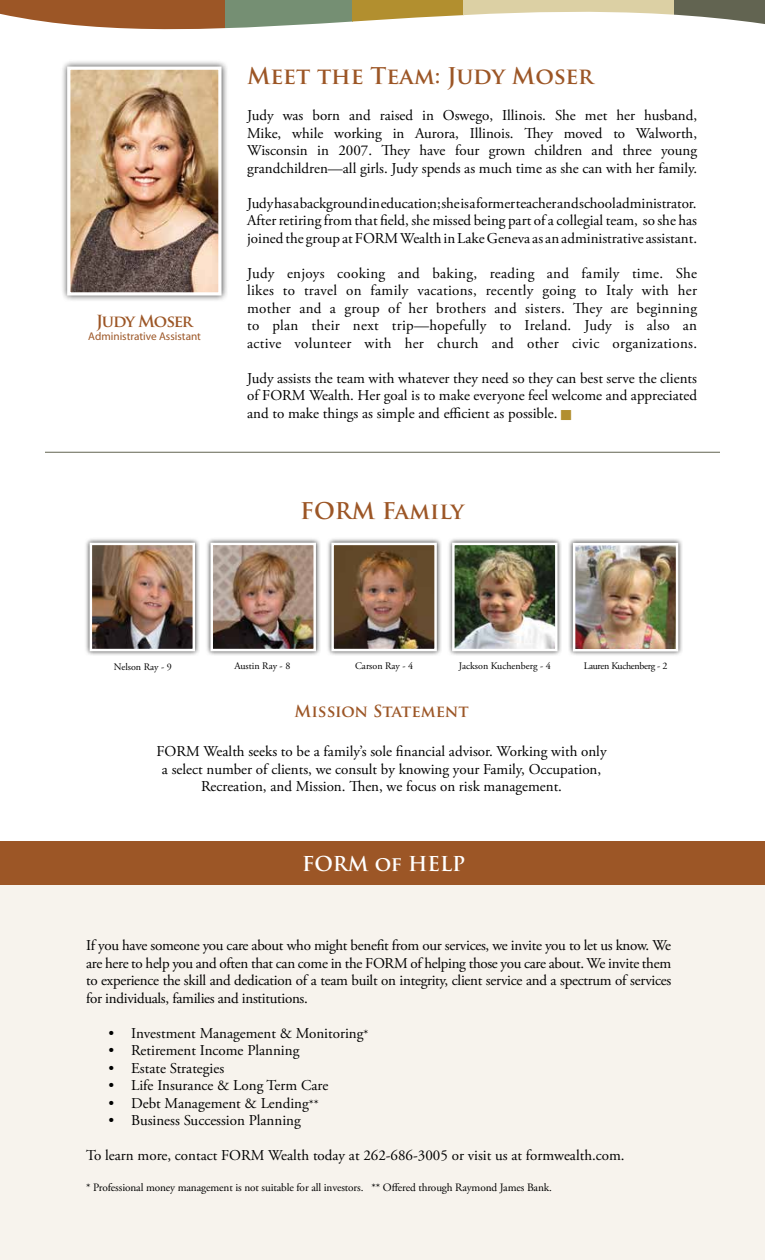
<style>
.page{position:relative;width:765px;height:1260px;background:#fff}
.page>*{position:absolute;margin:0;border:0;box-sizing:border-box;transform-origin:0 0}
.t1{font:700 22.5px "Trajan Pro";color:#9c5626}
.t2{font:700 20px "Trajan Pro";color:#fff}
.t3{font:700 16.25px "Trajan Pro";color:#9c5626}
.t4{font:700 16.25px "Trajan Pro";letter-spacing:-.065em;color:#9c5626}
.t5{font:15px/17.5px "Adobe Garamond Pro";color:#000;text-align:justify}
.t6{font:11.25px "Adobe Garamond Pro";letter-spacing:-.01em;color:#000}
.t7{font:11.25px "Myriad";color:#9c5626}
.t8{font:10px "Adobe Garamond Pro";color:#000}
.t9{font:10px "Adobe Garamond Pro";letter-spacing:-.03em;color:#000}
.s1{font-size:12.5px}
</style>
<div class="page">
<div style="left:0;top:842px;width:765px;height:418px;background:#f7f3ed"></div>
<div style="left:84px;top:538px;width:116px;height:118px;background:#000;opacity:.75"></div>
<img style="left:93px;top:546px;width:99px;height:102px">
<div style="left:90px;top:543px;width:105px;height:108px;border:2px solid #fff"></div>
<div style="left:205px;top:538px;width:116px;height:118px;background:#000;opacity:.75"></div>
<img style="left:213px;top:546px;width:100px;height:102px">
<div style="left:210px;top:543px;width:106px;height:108px;border:2px solid #fff"></div>
<div style="left:326px;top:538px;width:116px;height:118px;background:#000;opacity:.75"></div>
<img style="left:334px;top:546px;width:100px;height:102px">
<div style="left:331px;top:543px;width:106px;height:108px;border:2px solid #fff"></div>
<div style="left:447px;top:538px;width:116px;height:118px;background:#000;opacity:.75"></div>
<img style="left:455px;top:546px;width:100px;height:102px">
<div style="left:452px;top:543px;width:106px;height:108px;border:2px solid #fff"></div>
<div style="left:568px;top:538px;width:115px;height:119px;background:#000;opacity:.75"></div>
<img style="left:576px;top:546px;width:99px;height:103px">
<div style="left:573px;top:543px;width:105px;height:109px;border:2px solid #fff"></div>
<div style="left:0;top:842px;width:765px;height:43px;background:#9c5626"></div>
<svg style="left:0;top:0;width:225px;height:30px;background:#aa6f46"></svg>
<svg style="left:225px;top:0;width:127px;height:29px;background:#879d85"></svg>
<svg style="left:352px;top:0;width:112px;height:22px;fill:#b28f2f"></svg>
<svg style="left:464px;top:0;width:210px;height:15px;background:#e0d6b0"></svg>
<svg style="left:674px;top:0;width:91px;height:24px;fill:#626451"></svg>
<div style="left:60px;top:60px;width:169px;height:242px;background:#000;opacity:.75"></div>
<img style="left:71px;top:71px;width:147px;height:221px">
<div style="left:67px;top:67px;width:155px;height:229px;border:3px solid #fff"></div>
<hr style="left:45px;top:452px;width:675px;height:1px;background:#626451">
<p class="t4" style="left:96px;top:311px;width:98px">Judy Moser</p>
<p class="t7" style="left:88px;top:331px;width:114px">Administrative Assistant</p>
<h1 class="t1" style="left:247px;top:62px;width:348px">Meet the Team: Judy Moser</h1>
<p class="t5" style="left:247px;top:107px;width:452px">Judy was born and raised in Oswego, Illinois. She met her husband, Mike, while working in Aurora, Illinois. They moved to Walworth, Wisconsin in 2007. They have four grown children and three young grandchildren—all girls. Judy spends as much time as she can with her family.</p>
<p class="t5" style="left:247px;top:195px;width:452px">Judy has a background in education; she is a former teacher and school administrator.<br>After retiring from that field, she missed being part of a collegial team, so she has joined the group at FORM Wealth in Lake Geneva as an administrative assistant.</p>
<p class="t5" style="left:247px;top:265px;width:452px">Judy enjoys cooking and baking, reading and family time. She likes to travel on family vacations, recently going to Italy with her mother and a group of her brothers and sisters. They are beginning to plan their next trip—hopefully to Ireland. Judy is also an active volunteer with her church and other civic organizations.</p>
<p class="t5" style="left:247px;top:370px;width:451px">Judy assists the team with whatever they need so they can best serve the clients of FORM Wealth. Her goal is to make everyone feel welcome and appreciated and to make things as simple and efficient as possible.</p>
<h1 class="t1" style="left:300px;top:497px;width:165px">FORM Family</h1>
<p class="t8" style="left:114px;top:661px;width:59px">Nelson Ray - 9</p>
<p class="t8" style="left:234px;top:660px;width:57px">Austin Ray - 8</p>
<p class="t8" style="left:355px;top:660px;width:60px">Carson Ray - 4</p>
<p class="t8" style="left:459px;top:660px;width:93px">Jackson Kuchenberg - 4</p>
<p class="t9" style="left:584px;top:660px;width:85px">Lauren Kuchenberg - 2</p>
<p class="t3" style="left:294px;top:701px;width:176px">Mission Statement</p>
<p class="t5" style="left:157px;top:743px;width:452px;text-align:center">FORM Wealth seeks to be a family’s sole financial advisor. Working with only a select number of clients, we consult by knowing your Family, Occupation,<br>Recreation, and Mission. Then, we focus on risk management.</p>
<h2 class="t2" style="left:302px;top:851px;width:165px">FORM of HELP</h2>
<p class="t5" style="left:86px;top:937px;width:587px">If you have someone you care about who might benefit from our services, we invite you to let us know. We are here to help you and often that can come in the FORM of helping those you care about. We invite them to experience the skill and dedication of a team built on integrity, client service and a spectrum of services for individuals, families and institutions.</p>
<p class="t5" style="left:109px;top:1025px;width:261px">• Investment Management &amp; Monitoring<span class="s1">*</span></p>
<p class="t5" style="left:109px;top:1042px;width:192px">• Retirement Income Planning</p>
<p class="t5" style="left:109px;top:1060px;width:117px">• Estate Strategies</p>
<p class="t5" style="left:109px;top:1077px;width:221px">• Life Insurance &amp; Long Term Care</p>
<p class="t5" style="left:109px;top:1095px;width:212px">• Debt Management &amp; Lending<span class="s1">**</span></p>
<p class="t5" style="left:109px;top:1112px;width:194px">• Business Succession Planning</p>
<p class="t5" style="left:86px;top:1147px;width:540px">To learn more, contact FORM Wealth today at 262-686-3005 or visit us at formwealth.com.</p>
<p class="t6" style="left:86px;top:1181px;width:467px">* Professional money management is not suitable for all investors. ** Offered through Raymond James Bank.</p>
</div>
